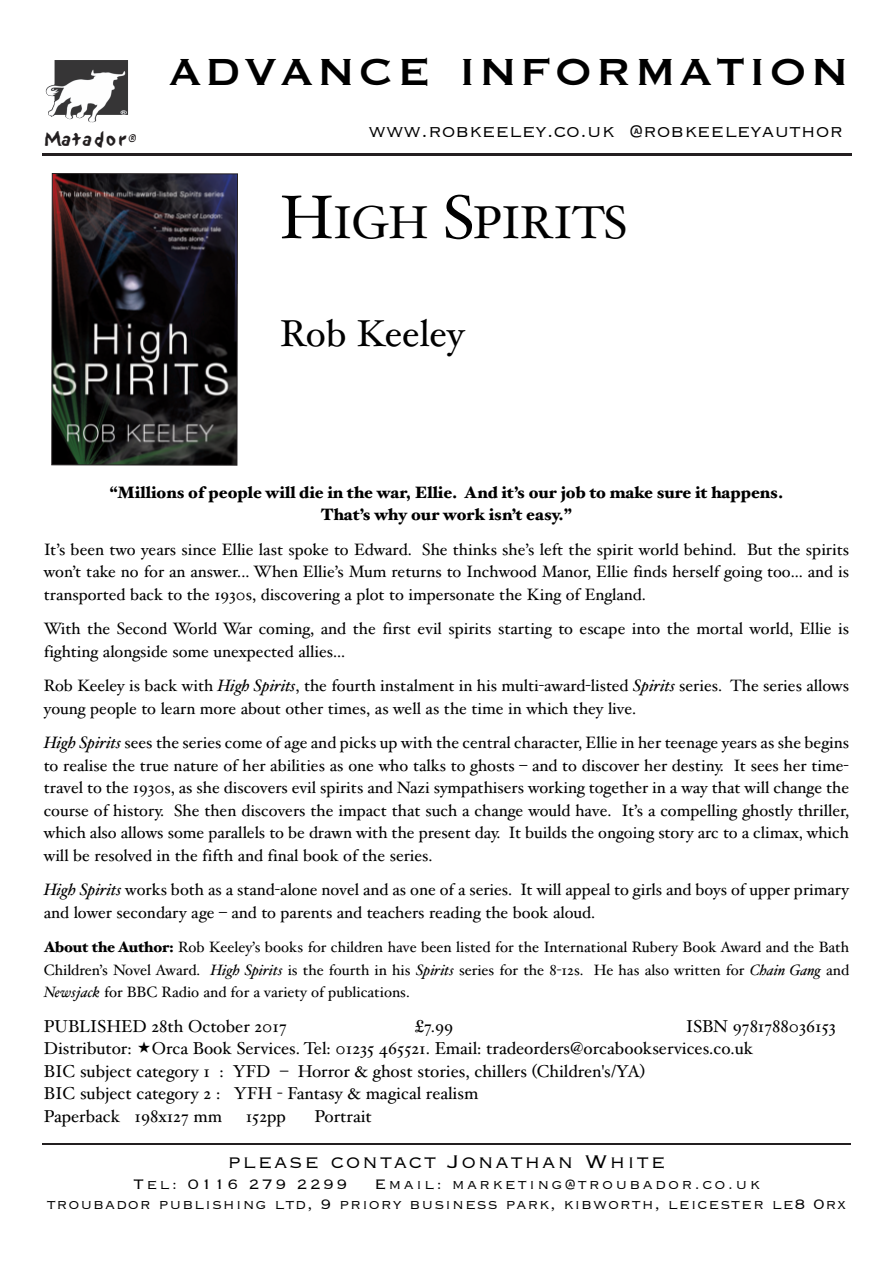
<style>
.page{position:relative;width:893px;height:1263px;background:#fff}
.page>*{position:absolute;margin:0;border:0;box-sizing:border-box;transform-origin:0 0}
.t1{font:49.5px "Copperplate";letter-spacing:.065em;color:#000}
.t2{font:46.2px "Hoefler Text";letter-spacing:-.025em;color:#000}
.t3{font:37.5px "Hoefler Text";color:#000}
.t4{font:300 24px "Copperplate";letter-spacing:.075em;color:#000}
.t5{font:300 22.5px "Copperplate";color:#000}
.t6{font:300 18px/19.5px "Copperplate";letter-spacing:.05em;color:#000}
.t7{font:300 18px "Copperplate";letter-spacing:.12em;color:#000}
.t8{font:18px "Sand";color:#231f20}
.t9{font:17.25px/22.5px "Hoefler Text";color:#000}
.t10{font:16.5px/22.5px "Hoefler Text";color:#000}
.t11{font:900 16.5px/22.5px "Hoefler Text";color:#000;text-align:center}
.t12{font:15px/22.5px "Hoefler Text";color:#000;text-align:justify}
.s1{font-size:61.5px}
.s2{font-style:italic}
.s3{font-weight:900}
</style>
<div class="page">
<svg style="left:51px;top:173px;width:187px;height:293px"></svg>
<img style="left:46px;top:60px;width:82px;height:62px">
<hr style="left:42px;top:154px;width:810px;height:2px;background:#231f20">
<hr style="left:42px;top:1143px;width:808px;height:2px;background:#231f20">
<p class="t8" style="left:45px;top:129px;width:93px">Matador <sup>®</sup></p>
<h1 class="t1" style="left:169px;top:39px;width:681px">ADVANCE INFORMATION</h1>
<h3 class="t5" style="left:368px;top:116px;width:476px">www.robkeeley.co.uk @robkeeleyauthor</h3>
<h2 class="t2" style="left:280px;top:204px;width:349px"><span class="s1">H</span>IGH <span class="s1">S</span>PIRITS</h2>
<h3 class="t3" style="left:280px;top:319px;width:186px">Rob Keeley</h3>
<p class="t11" style="left:110px;top:481px;width:675px">“Millions of people will die in the war, Ellie. And it’s our job to make sure it happens.<br>That’s why our work isn’t easy.”</p>
<p class="t10" style="left:44px;top:540px;width:806px;text-align:justify">It’s been two years since Ellie last spoke to Edward. She thinks she’s left the spirit world behind. But the spirits won’t take no for an answer... When Ellie’s Mum returns to Inchwood Manor, Ellie finds herself going too... and is transported back to the 1930s, discovering a plot to impersonate the King of England.</p>
<p class="t10" style="left:44px;top:619px;width:806px">With the Second World War coming, and the first evil spirits starting to escape into the mortal world, Ellie is fighting alongside some unexpected allies...</p>
<p class="t10" style="left:44px;top:676px;width:806px">Rob Keeley is back with <span class="s2">High Spirits</span>, the fourth instalment in his multi-award-listed <span class="s2">Spirits</span> series. The series allows young people to learn more about other times, as well as the time in which they live.</p>
<p class="t10" style="left:44px;top:733px;width:806px;text-align:justify"><span class="s2">High Spirits</span> sees the series come of age and picks up with the central character, Ellie in her teenage years as she begins to realise the true nature of her abilities as one who talks to ghosts – and to discover her destiny. It sees her time&shy;travel to the 1930s, as she discovers evil spirits and Nazi sympathisers working together in a way that will change the course of history. She then discovers the impact that such a change would have. It’s a compelling ghostly thriller, which also allows some parallels to be drawn with the present day. It builds the ongoing story arc to a climax, which will be resolved in the fifth and final book of the series.</p>
<p class="t10" style="left:44px;top:880px;width:806px"><span class="s2">High Spirits</span> works both as a stand-alone novel and as one of a series. It will appeal to girls and boys of upper primary and lower secondary age – and to parents and teachers reading the book aloud.</p>
<p class="t12" style="left:44px;top:938px;width:806px"><span class="s3">About the Author:</span> Rob Keeley’s books for children have been listed for the International Rubery Book Award and the Bath Children’s Novel Award. <span class="s2">High Spirits</span> is the fourth in his <span class="s2">Spirits</span> series for the 8-12s. He has also written for <span class="s2">Chain Gang</span> and <span class="s2">Newsjack</span> for BBC Radio and for a variety of publications.</p>
<p class="t9" style="left:44px;top:1017px;width:244px">PUBLISHED 28th October 2017</p>
<p class="t9" style="left:415px;top:1017px;width:40px">£7.99</p>
<p class="t9" style="left:44px;top:1017px;width:793px;text-indent:642px">ISBN 9781788036153<br>Distributor: Orca Book Services. Tel: 01235 465521. Email: tradeorders@orcabookservices.co.uk<br>BIC subject category 1 : YFD – Horror &amp; ghost stories, chillers (Children's/YA)<br>BIC subject category 2 : YFH - Fantasy &amp; magical realism<br>Paperback 198x127 mm</p>
<p class="t9" style="left:246px;top:1107px;width:42px">152pp</p>
<p class="t9" style="left:314px;top:1107px;width:59px">Portrait</p>
<h3 class="t4" style="left:227px;top:1146px;width:439px">please contact Jonathan White</h3>
<p class="t7" style="left:133px;top:1173px;width:216px">Tel: 0116 279 2299</p>
<p class="t6" style="left:47px;top:1173px;width:801px;text-indent:328px">Email: marketing@troubador.co.uk troubador publishing ltd, 9 priory business park, kibworth, leicester le8 0rx</p>
</div>
